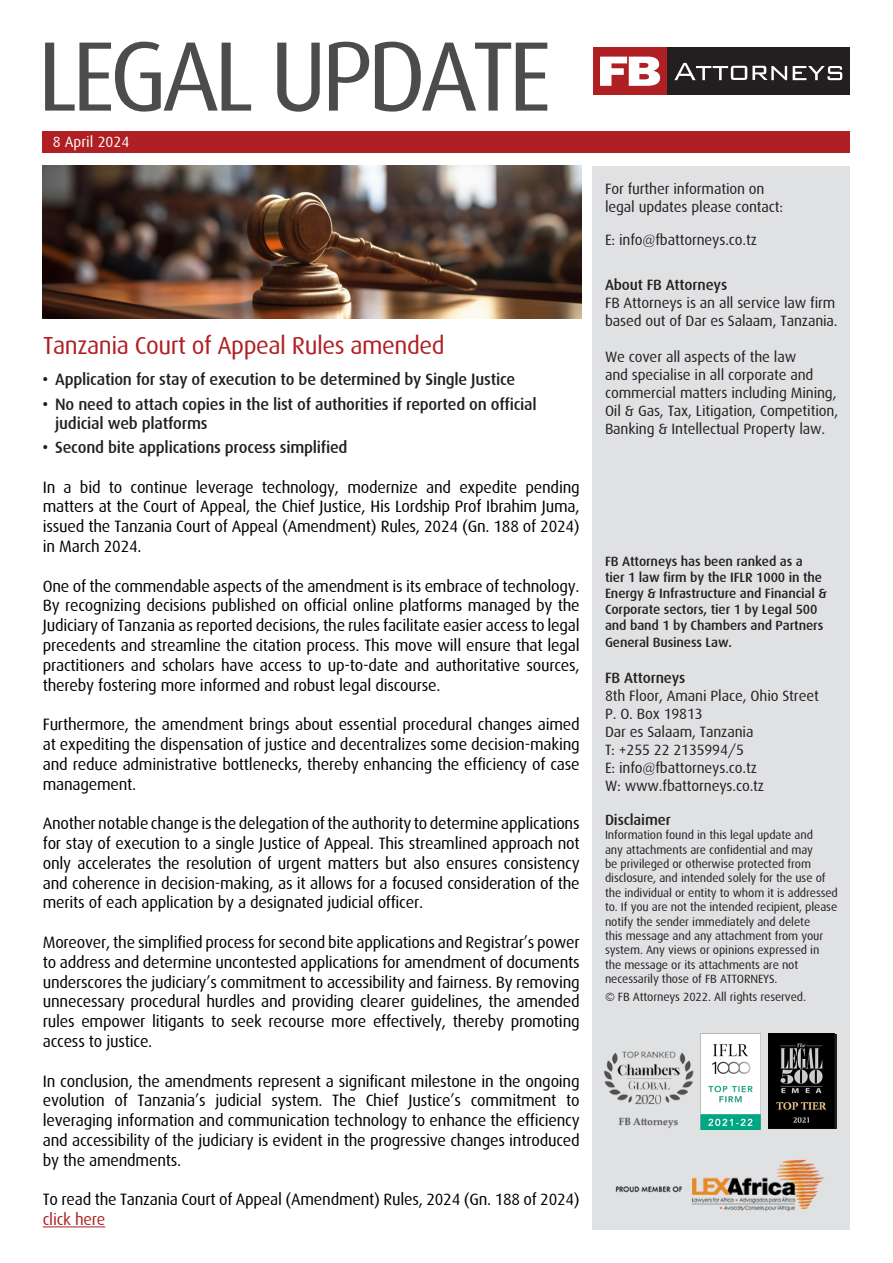
<style>
.page{position:relative;width:893px;height:1263px;background:#fff}
.page>*{position:absolute;margin:0;border:0;box-sizing:border-box;transform-origin:0 0}
.t1{font:98.85px "Dax";letter-spacing:-.06em;color:#4b4c4d}
.Paragraph_Style_1{font:24.75px "Dax";letter-spacing:-.02em;color:#b01f23}
.t2{font:16.5px/19.8px "Dax";letter-spacing:-.015em;color:#000;text-align:justify}
.t3{font:500 16.5px/19.8px "Dax";letter-spacing:-.015em;color:#231f20}
.t4{font:15px/18px "Dax";letter-spacing:-.01em;color:#231f20}
.t5{font:500 15px "Dax";letter-spacing:-.01em;color:#231f20}
.t6{font:15px "Dax";color:#fff}
.t7{font:500 13.5px "Dax";letter-spacing:-.01em;color:#231f20}
.t8{font:12px/14.4px "Dax";letter-spacing:-.01em;color:#231f20}
.s1{color:#b01f23}
.s2{font-weight:500}
</style>
<div class="page">
<div style="left:593px;top:166px;width:257px;height:1063px;background:#e0e1e3"></div>
<div style="left:666px;top:47px;width:184px;height:48px;background:#231f20"></div>
<div style="left:593px;top:47px;width:74px;height:48px;background:#af1f23"></div>
<svg style="left:600px;top:57px;width:60px;height:29px"></svg>
<svg style="left:674px;top:63px;width:113px;height:17px"></svg>
<svg style="left:793px;top:66px;width:49px;height:14px"></svg>
<div style="left:43px;top:131px;width:807px;height:22px;background:#b01f23"></div>
<img style="left:603px;top:1033px;width:234px;height:179px">
<div style="left:769px;top:1034px;width:68px;height:94px;background:#181617"></div>
<img style="left:769px;top:1034px;width:65px;height:94px">
<img style="left:701px;top:1034px;width:59px;height:96px">
<hr style="left:43px;top:1226px;width:62px;height:1px;background:#b01f23">
<img style="left:43px;top:166px;width:538px;height:153px">
<p class="t1" style="left:37px;top:22px;width:516px">LEGAL UPDATE</p>
<p class="t6" style="left:53px;top:134px;width:78px">8 April 2024</p>
<p class="Paragraph_Style_1" style="left:43px;top:332px;width:403px">Tanzania Court of Appeal Rules amended</p>
<p class="t3" style="left:43px;top:370px;width:474px">• Application for stay of execution to be determined by Single Justice</p>
<p class="t3" style="left:55px;top:394px;width:483px;text-indent:-13px">• No need to attach copies in the list of authorities if reported on official judicial web platforms</p>
<p class="t3" style="left:43px;top:438px;width:307px">• Second bite applications process simplified</p>
<p class="t2" style="left:43px;top:477px;width:538px">In a bid to continue leverage technology, modernize and expedite pending matters at the Court of Appeal, the Chief Justice, His Lordship Prof Ibrahim Juma, issued the Tanzania Court of Appeal (Amendment) Rules, 2024 (Gn. 188 of 2024) in March 2024.</p>
<p class="t2" style="left:43px;top:576px;width:538px">One of the commendable aspects of the amendment is its embrace of technology.<br>By recognizing decisions published on official online platforms managed by the Judiciary of Tanzania as reported decisions, the rules facilitate easier access to legal precedents and streamline the citation process. This move will ensure that legal practitioners and scholars have access to up-to-date and authoritative sources, thereby fostering more informed and robust legal discourse.</p>
<p class="t2" style="left:43px;top:715px;width:538px">Furthermore, the amendment brings about essential procedural changes aimed at expediting the dispensation of justice and decentralizes some decision-making and reduce administrative bottlenecks, thereby enhancing the efficiency of case management.</p>
<p class="t2" style="left:43px;top:814px;width:538px">Another notable change is the delegation of the authority to determine applications for stay of execution to a single Justice of Appeal. This streamlined approach not only accelerates the resolution of urgent matters but also ensures consistency and coherence in decision-making, as it allows for a focused consideration of the merits of each application by a designated judicial officer.</p>
<p class="t2" style="left:43px;top:932px;width:538px">Moreover, the simplified process for second bite applications and Registrar’s power to address and determine uncontested applications for amendment of documents underscores the judiciary’s commitment to accessibility and fairness. By removing unnecessary procedural hurdles and providing clearer guidelines, the amended rules empower litigants to seek recourse more effectively, thereby promoting access to justice.</p>
<p class="t2" style="left:43px;top:1071px;width:538px">In conclusion, the amendments represent a significant milestone in the ongoing evolution of Tanzania’s judicial system. The Chief Justice’s commitment to leveraging information and communication technology to enhance the efficiency and accessibility of the judiciary is evident in the progressive changes introduced by the amendments.</p>
<p class="t2" style="left:43px;top:1190px;width:538px">To read the Tanzania Court of Appeal (Amendment) Rules, 2024 (Gn. 188 of 2024) <span class="s1">click here</span></p>
<p class="t4" style="left:605px;top:180px;width:180px">For further information on legal updates please contact:</p>
<p class="t4" style="left:605px;top:231px;width:154px">E: info@fbattorneys.co.tz</p>
<p class="t4" style="left:605px;top:276px;width:234px"><span class="s2">About FB Attorneys<br></span>FB Attorneys is an all service law firm based out of Dar es Salaam, Tanzania.</p>
<p class="t4" style="left:605px;top:348px;width:210px">We cover all aspects of the law and specialise in all corporate and</p>
<p class="t4" style="left:605px;top:384px;width:233px">commercial matters including Mining,</p>
<p class="t4" style="left:605px;top:402px;width:235px">Oil &amp; Gas, Tax, Litigation, Competition,<br>Banking &amp; Intellectual Property law.</p>
<p class="t7" style="left:605px;top:553px;width:199px">FB Attorneys has been ranked as a</p>
<p class="t7" style="left:605px;top:569px;width:219px">tier 1 law firm by the IFLR 1000 in the</p>
<p class="t7" style="left:605px;top:586px;width:223px">Energy &amp; Infrastructure and Financial &amp;</p>
<p class="t7" style="left:605px;top:602px;width:214px">Corporate sectors, tier 1 by Legal 500</p>
<p class="t7" style="left:605px;top:618px;width:220px">and band 1 by Chambers and Partners</p>
<p class="t7" style="left:605px;top:634px;width:129px">General Business Law.</p>
<p class="t5" style="left:605px;top:669px;width:82px">FB Attorneys</p>
<p class="t4" style="left:605px;top:686px;width:215px">8th Floor, Amani Place, Ohio Street</p>
<p class="t4" style="left:605px;top:704px;width:99px">P. O. Box 19813</p>
<p class="t4" style="left:605px;top:722px;width:150px">Dar es Salaam, Tanzania</p>
<p class="t4" style="left:605px;top:740px;width:141px">T: +255 22 2135994/5</p>
<p class="t4" style="left:605px;top:758px;width:154px">E: info@fbattorneys.co.tz</p>
<p class="t4" style="left:605px;top:776px;width:161px">W: www.fbattorneys.co.tz</p>
<p class="t5" style="left:605px;top:811px;width:67px">Disclaimer</p>
<p class="t8" style="left:605px;top:828px;width:234px">Information found in this legal update and<br>any attachments are confidential and may<br>be privileged or otherwise protected from disclosure, and intended solely for the use of the individual or entity to whom it is addressed to. If you are not the intended recipient, please notify the sender immediately and delete<br>this message and any attachment from your system. Any views or opinions expressed in the message or its attachments are not necessarily those of FB ATTORNEYS.</p>
<p class="t8" style="left:605px;top:989px;width:203px">© FB Attorneys 2022. All rights reserved.</p>
</div>
